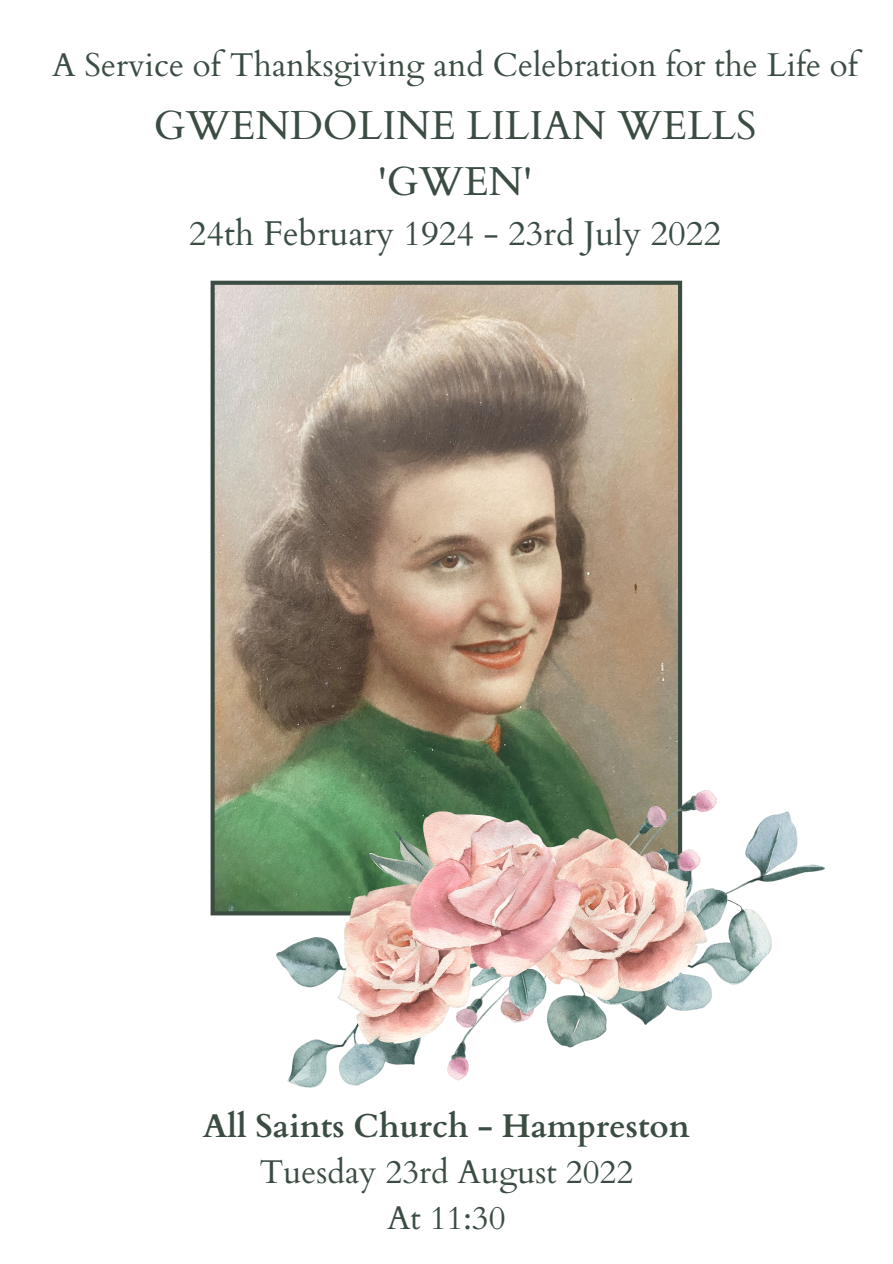
<style>
.page{position:relative;width:893px;height:1264px;background:#fff}
.page>*{position:absolute;margin:0;border:0;box-sizing:border-box;transform-origin:0 0}
.t1{font:40.5px/56.2px "Cardo";color:#3b4d43;text-align:center}
.t2{font:34.5px "Cardo";color:#3b4d43}
.t3{font:33px "Cardo";color:#3b4d43}
.t4{font:32.85px/46px "Cardo";color:#3b4d43;text-align:center}
.t5{font:700 32.85px "Cardo";color:#3b4d43}
</style>
<div class="page">
<svg style="left:210px;top:281px;width:472px;height:634px;background:#a0937e"></svg>
<img style="left:276px;top:790px;width:548px;height:297px">
<p class="t3" style="left:52px;top:43px;width:806px">A Service of Thanksgiving and Celebration for the Life of</p>
<p class="t1" style="left:154px;top:98px;width:604px">GWENDOLINE LILIAN WELLS 'GWEN'</p>
<p class="t2" style="left:189px;top:211px;width:533px">24th February 1924 - 23rd July 2022</p>
<p class="t5" style="left:203px;top:1104px;width:488px">All Saints Church - Hampreston</p>
<p class="t4" style="left:259px;top:1149px;width:375px">Tuesday 23rd August 2022<br>At 11:30</p>
</div>
